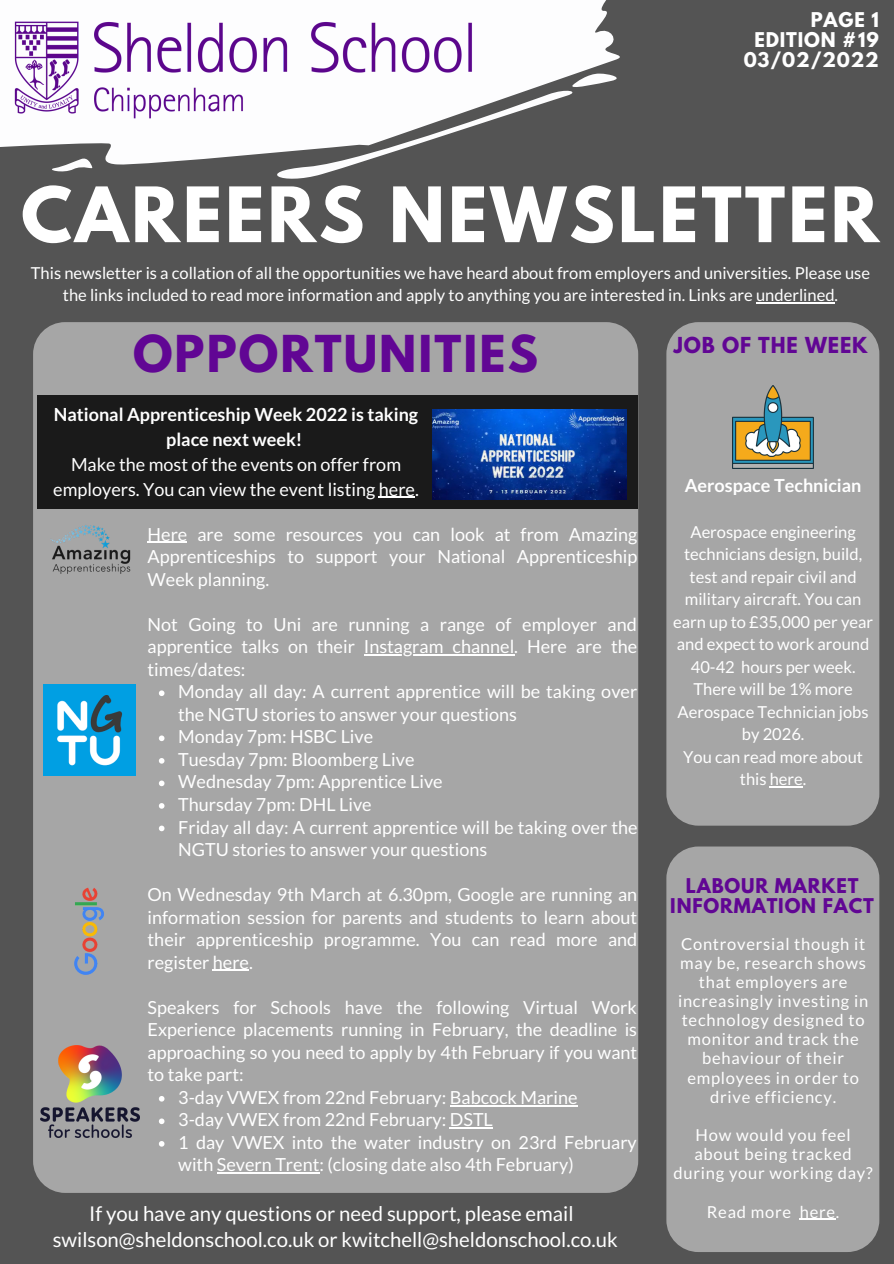
<style>
.page{position:relative;width:894px;height:1264px;background:#fff}
.page>*{position:absolute;margin:0;border:0;box-sizing:border-box;transform-origin:0 0}
.t1{font:700 67.5px "League Spartan";letter-spacing:.045em;color:#fff}
.t2{font:700 45px "League Spartan";letter-spacing:.045em;color:#610694}
.t3{font:20.25px/26px "Lato";color:#fff;text-align:center}
.t4{font:700 19.5px "League Spartan";letter-spacing:.045em;color:#610694}
.t5{font:18px/22.5px "Lato";color:#fff;text-align:justify}
.t6{font:700 18px/24.8px "Lato";color:#fff;text-align:center}
.t7{font:700 18px/20.2px "League Spartan";letter-spacing:.045em;color:#610694;text-align:center}
.t8{font:700 18px "League Spartan";letter-spacing:.045em;color:#fff}
.t9{font:16.5px/22.5px "Lato";color:#fff;text-align:center}
.t10{font:16.5px/19.2px "Lato";letter-spacing:.045em;color:#fff;text-align:center}
</style>
<div class="page">
<div style="left:0;top:0;width:893px;height:1263px;background:#545454"></div>
<svg style="left:0;top:0;width:620px;height:165px;background:#eaeaeb"></svg>
<svg style="left:252px;top:70px;width:368px;height:109px"></svg>
<svg style="left:45px;top:155px;width:49px;height:17px"></svg>
<div style="left:33px;top:322px;width:605px;height:870px;background:#a6a6a6;border-radius:32px"></div>
<div style="left:666px;top:322px;width:213px;height:503px;background:#a6a6a6;border-radius:32px"></div>
<div style="left:666px;top:846px;width:213px;height:405px;background:#a6a6a6;border-radius:32px"></div>
<img style="left:12px;top:19px;width:465px;height:102px">
<hr style="left:756px;top:302px;width:78px;height:1px;background:#fff">
<img style="left:50px;top:525px;width:81px;height:49px">
<img style="left:44px;top:684px;width:91px;height:91px">
<img style="left:75px;top:887px;width:29px;height:87px">
<img style="left:40px;top:1045px;width:99px;height:92px">
<div style="left:37px;top:395px;width:600px;height:113px;background:#1a1a1a"></div>
<img style="left:432px;top:409px;width:194px;height:90px">
<img style="left:732px;top:385px;width:81px;height:84px">
<svg style="left:159px;top:690px;width:5px;height:6px"></svg>
<svg style="left:159px;top:735px;width:5px;height:6px"></svg>
<svg style="left:159px;top:758px;width:5px;height:5px"></svg>
<svg style="left:159px;top:780px;width:5px;height:6px"></svg>
<svg style="left:159px;top:803px;width:5px;height:5px"></svg>
<svg style="left:159px;top:825px;width:5px;height:6px"></svg>
<svg style="left:159px;top:1096px;width:5px;height:5px"></svg>
<hr style="left:450px;top:1104px;width:127px;height:2px;background:#fff">
<svg style="left:159px;top:1118px;width:5px;height:6px"></svg>
<hr style="left:450px;top:1127px;width:43px;height:1px;background:#fff">
<svg style="left:159px;top:1141px;width:5px;height:5px"></svg>
<hr style="left:217px;top:1172px;width:102px;height:1px;background:#fff">
<hr style="left:147px;top:541px;width:40px;height:2px;background:#fff">
<hr style="left:363px;top:654px;width:151px;height:1px;background:#fff">
<hr style="left:213px;top:969px;width:36px;height:1px;background:#fff">
<hr style="left:769px;top:786px;width:33px;height:1px;background:#fff">
<hr style="left:799px;top:1218px;width:36px;height:1px;background:#fff">
<hr style="left:379px;top:496px;width:36px;height:2px;background:#fff">
<p class="t8" style="left:810px;top:10px;width:70px">PAGE 1</p>
<p class="t8" style="left:754px;top:31px;width:126px">EDITION #19</p>
<p class="t8" style="left:743px;top:51px;width:137px">03/02/2022</p>
<p class="t1" style="left:21px;top:181px;width:859px">CAREERS NEWSLETTER</p>
<p class="t9" style="left:31px;top:262px;width:840px;line-height:21.5px">This newsletter is a collation of all the opportunities we have heard about from employers and universities. Please use the links included to read more information and apply to anything you are interested in. Links are underlined.</p>
<p class="t2" style="left:133px;top:331px;width:406px">OPPORTUNITIES</p>
<p class="t4" style="left:673px;top:336px;width:195px">JOB OF THE WEEK</p>
<p class="t6" style="left:54px;top:402px;width:366px">National Apprenticeship Week 2022 is taking place next week!</p>
<p class="t5" style="left:53px;top:451px;width:367px;line-height:24.8px;text-align:center">Make the most of the events on offer from employers. You can view the event listing here.</p>
<p class="t5" style="left:147px;top:522px;width:491px">Here are some resources you can look at from Amazing Apprenticeships to support your National Apprenticeship Week planning.</p>
<p class="t5" style="left:147px;top:612px;width:491px">Not Going to Uni are running a range of employer and apprentice talks on their Instagram channel. Here are the times/dates:</p>
<p class="t5" style="left:178px;top:680px;width:460px">Monday all day: A current apprentice will be taking over the NGTU stories to answer your questions</p>
<p class="t5" style="left:178px;top:725px;width:196px">Monday 7pm: HSBC Live</p>
<p class="t5" style="left:178px;top:747px;width:238px">Tuesday 7pm: Bloomberg Live</p>
<p class="t5" style="left:178px;top:770px;width:266px">Wednesday 7pm: Apprentice Live</p>
<p class="t5" style="left:178px;top:792px;width:195px">Thursday 7pm: DHL Live</p>
<p class="t5" style="left:178px;top:815px;width:461px">Friday all day: A current apprentice will be taking over the<br>NGTU stories to answer your questions</p>
<p class="t5" style="left:147px;top:882px;width:491px">On Wednesday 9th March at 6.30pm, Google are running an information session for parents and students to learn about their apprenticeship programme. You can read more and register here.</p>
<p class="t5" style="left:147px;top:995px;width:491px">Speakers for Schools have the following Virtual Work Experience placements running in February, the deadline is approaching so you need to apply by 4th February if you want to take part:</p>
<p class="t5" style="left:178px;top:1085px;width:401px">3-day VWEX from 22nd February: Babcock Marine</p>
<p class="t5" style="left:178px;top:1108px;width:316px">3-day VWEX from 22nd February: DSTL</p>
<p class="t5" style="left:178px;top:1130px;width:460px">1 day VWEX into the water industry on 23rd February with Severn Trent: (closing date also 4th February)</p>
<p class="t3" style="left:53px;top:1200px;width:566px">If you have any questions or need support, please email swilson@sheldonschool.co.uk or kwitchell@sheldonschool.co.uk</p>
<p class="t6" style="left:684px;top:473px;width:178px">Aerospace Technician</p>
<p class="t9" style="left:673px;top:520px;width:201px">Aerospace engineering technicians design, build, test and repair civil and military aircraft. You can earn up to £35,000 per year and expect to work around<br>40-42 hours per week.<br>There will be 1% more<br>Aerospace Technician jobs by 2026.</p>
<p class="t9" style="left:683px;top:745px;width:181px">You can read more about this here.</p>
<p class="t7" style="left:670px;top:877px;width:205px">LABOUR MARKET<br>INFORMATION FACT</p>
<p class="t10" style="left:677px;top:933px;width:192px">Controversial though it may be, research shows that employers are increasingly investing in technology designed to monitor and track the behaviour of their employees in order to drive efficiency.</p>
<p class="t10" style="left:673px;top:1125px;width:200px">How would you feel about being tracked during your working day?</p>
<p class="t10" style="left:706px;top:1201px;width:134px">Read more here.</p>
</div>
